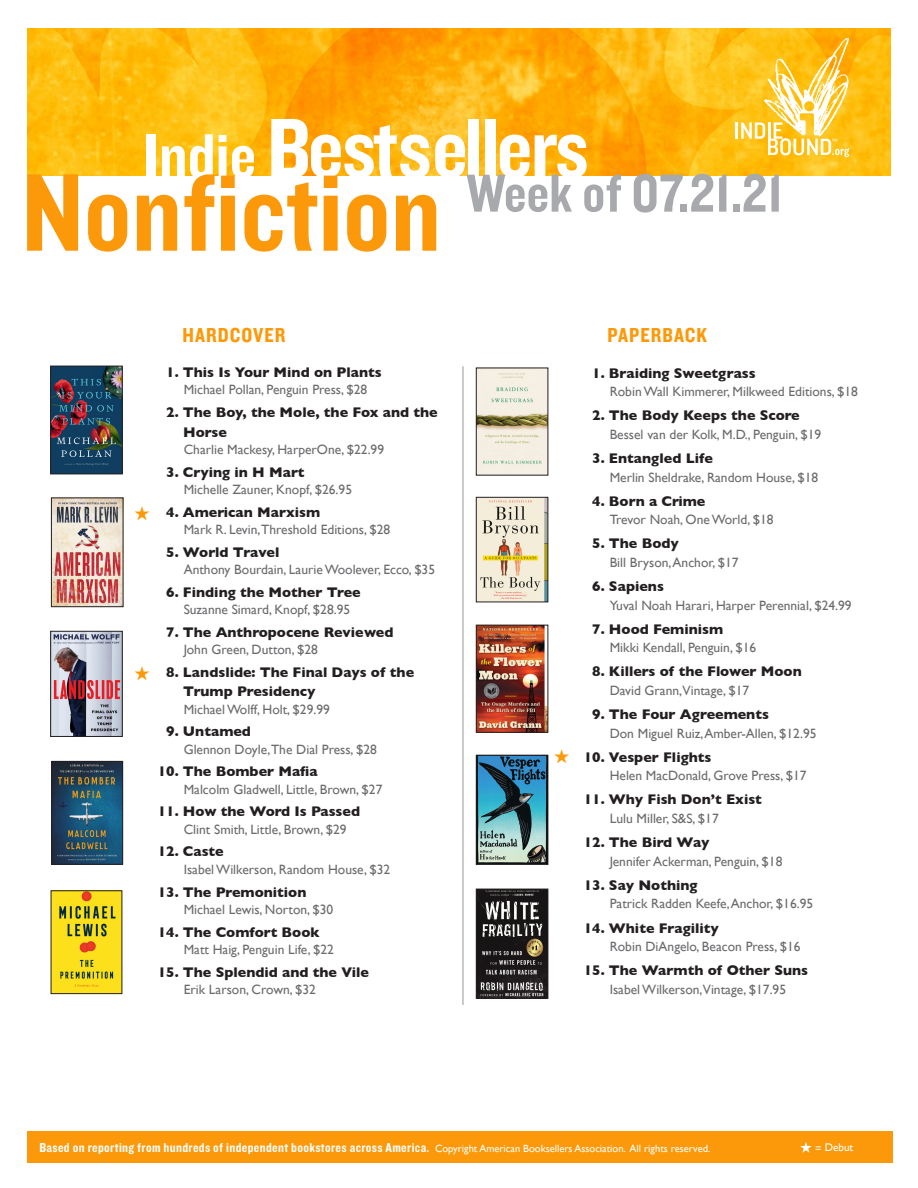
<style>
.page{position:relative;width:918px;height:1188px;background:#fff}
.page>*{position:absolute;margin:0;border:0;box-sizing:border-box;transform-origin:0 0}
.t1{font:114.6px "Knockout 50 Welterweight";color:#fc990a}
.t2{font:88.05px "Knockout 50 Welterweight";letter-spacing:-.03em;color:#fff}
.t3{font:55.5px "Knockout 50 Welterweight";color:#a8a9ad}
.t4{font:21px "Knockout 50 Welterweight";letter-spacing:.05em;color:#fc990a}
.BestsellerTitle{font:700 14.25px/19.5px "Gill Sans";color:#231f20}
.Body_Text_2{font:13.5px "Gill Sans";color:#6b6b6e}
.t5{font:13.5px "Knockout 50 Welterweight";letter-spacing:.025em;color:#fff}
.t6{font:11.1px "Gill Sans";color:#fff}
.s1{font-size:65.1px}
.s2{font-family:"Gill Sans";font-size:10.5px}
</style>
<div class="page">
<img style="left:27px;top:28px;width:864px;height:148px">
<hr style="left:463px;top:366px;width:1px;height:639px;background:#939598">
<div style="left:27px;top:1131px;width:865px;height:31px;background:#fc990a"></div>
<svg style="left:736px;top:38px;width:113px;height:119px"></svg>
<svg style="left:800px;top:1142px;width:12px;height:11px"></svg>
<img style="left:53px;top:500px;width:68px;height:105px">
<div style="left:51px;top:498px;width:72px;height:109px;border:1px solid #231f20"></div>
<img style="left:52px;top:368px;width:68px;height:104px">
<div style="left:50px;top:366px;width:72px;height:108px;border:1px solid #231f20"></div>
<img style="left:54px;top:763px;width:67px;height:99px">
<div style="left:52px;top:761px;width:71px;height:103px;border:1px solid #231f20"></div>
<img style="left:52px;top:633px;width:68px;height:102px">
<div style="left:50px;top:631px;width:72px;height:106px;border:1px solid #231f20"></div>
<img style="left:53px;top:893px;width:67px;height:99px">
<img style="left:478px;top:370px;width:68px;height:103px">
<div style="left:476px;top:368px;width:72px;height:107px;border:1px solid #231f20"></div>
<img style="left:478px;top:499px;width:68px;height:101px">
<div style="left:476px;top:497px;width:72px;height:105px;border:1px solid #231f20"></div>
<img style="left:478px;top:757px;width:68px;height:106px">
<div style="left:476px;top:755px;width:72px;height:110px;border:1px solid #231f20"></div>
<img style="left:478px;top:891px;width:68px;height:106px">
<div style="left:476px;top:889px;width:72px;height:110px;border:1px solid #231f20"></div>
<img style="left:478px;top:627px;width:68px;height:104px">
<div style="left:476px;top:625px;width:72px;height:108px;border:1px solid #231f20"></div>
<p class="t2" style="left:143px;top:90px;width:447px"><span class="s1">Indie</span> Bestsellers</p>
<p class="t1" style="left:22px;top:137px;width:421px">Nonfiction</p>
<p class="t3" style="left:466px;top:157px;width:318px">Week of 07.21.21</p>
<p class="t4" style="left:182px;top:321px;width:105px">HARDCOVER</p>
<p class="t4" style="left:608px;top:321px;width:101px">PAPERBACK</p>
<p class="BestsellerTitle" style="left:166px;top:362px;width:217px">1. This Is Your Mind on Plants</p>
<p class="Body_Text_2" style="left:184px;top:382px;width:185px">Michael Pollan, Penguin Press, $28</p>
<p class="BestsellerTitle" style="left:183px;top:402px;width:256px;text-indent:-17px">2. The Boy, the Mole, the Fox and the<br>Horse</p>
<p class="Body_Text_2" style="left:184px;top:441px;width:202px">Charlie Mackesy, HarperOne, $22.99</p>
<p class="BestsellerTitle" style="left:166px;top:462px;width:140px">3. Crying in H Mart</p>
<p class="Body_Text_2" style="left:184px;top:481px;width:170px">Michelle Zauner, Knopf, $26.95</p>
<p class="BestsellerTitle" style="left:166px;top:502px;width:156px">4. American Marxism</p>
<p class="Body_Text_2" style="left:184px;top:522px;width:208px">Mark R. Levin,Threshold Editions, $28</p>
<p class="BestsellerTitle" style="left:166px;top:542px;width:115px">5. World Travel</p>
<p class="Body_Text_2" style="left:184px;top:562px;width:253px">Anthony Bourdain, Laurie Woolever, Ecco, $35</p>
<p class="BestsellerTitle" style="left:166px;top:582px;width:196px">6. Finding the Mother Tree</p>
<p class="Body_Text_2" style="left:184px;top:602px;width:168px">Suzanne Simard, Knopf, $28.95</p>
<p class="BestsellerTitle" style="left:166px;top:622px;width:229px">7. The Anthropocene Reviewed</p>
<p class="Body_Text_2" style="left:184px;top:642px;width:136px">John Green, Dutton, $28</p>
<p class="BestsellerTitle" style="left:183px;top:662px;width:232px;text-indent:-17px">8. Landslide: The Final Days of the<br>Trump Presidency</p>
<p class="Body_Text_2" style="left:184px;top:701px;width:148px">Michael Wolff, Holt, $29.99</p>
<p class="BestsellerTitle" style="left:166px;top:722px;width:86px">9. Untamed</p>
<p class="Body_Text_2" style="left:184px;top:741px;width:195px">Glennon Doyle,The Dial Press, $28</p>
<p class="BestsellerTitle" style="left:158px;top:762px;width:161px">10. The Bomber Mafia</p>
<p class="Body_Text_2" style="left:184px;top:781px;width:200px">Malcolm Gladwell, Little, Brown, $27</p>
<p class="BestsellerTitle" style="left:158px;top:802px;width:204px">11. How the Word Is Passed</p>
<p class="Body_Text_2" style="left:184px;top:821px;width:164px">Clint Smith, Little, Brown, $29</p>
<p class="BestsellerTitle" style="left:158px;top:842px;width:67px">12. Caste</p>
<p class="Body_Text_2" style="left:184px;top:861px;width:208px">Isabel Wilkerson, Random House, $32</p>
<p class="BestsellerTitle" style="left:158px;top:882px;width:150px">13. The Premonition</p>
<p class="Body_Text_2" style="left:184px;top:901px;width:151px">Michael Lewis, Norton, $30</p>
<p class="BestsellerTitle" style="left:158px;top:922px;width:163px">14. The Comfort Book</p>
<p class="Body_Text_2" style="left:184px;top:941px;width:152px">Matt Haig, Penguin Life, $22</p>
<p class="BestsellerTitle" style="left:158px;top:962px;width:213px">15. The Splendid and the Vile</p>
<p class="Body_Text_2" style="left:184px;top:981px;width:134px">Erik Larson, Crown, $32</p>
<p class="BestsellerTitle" style="left:592px;top:363px;width:165px">1. Braiding Sweetgrass</p>
<p class="Body_Text_2" style="left:610px;top:384px;width:250px">Robin Wall Kimmerer, Milkweed Editions, $18</p>
<p class="BestsellerTitle" style="left:592px;top:405px;width:209px">2. The Body Keeps the Score</p>
<p class="Body_Text_2" style="left:610px;top:426px;width:213px">Bessel van der Kolk, M.D., Penguin, $19</p>
<p class="BestsellerTitle" style="left:592px;top:448px;width:122px">3. Entangled Life</p>
<p class="Body_Text_2" style="left:610px;top:469px;width:210px">Merlin Sheldrake, Random House, $18</p>
<p class="BestsellerTitle" style="left:592px;top:491px;width:115px">4. Born a Crime</p>
<p class="Body_Text_2" style="left:610px;top:512px;width:165px">Trevor Noah, One World, $18</p>
<p class="BestsellerTitle" style="left:592px;top:533px;width:88px">5. The Body</p>
<p class="Body_Text_2" style="left:610px;top:554px;width:130px">Bill Bryson, Anchor, $17</p>
<p class="BestsellerTitle" style="left:592px;top:576px;width:73px">6. Sapiens</p>
<p class="Body_Text_2" style="left:610px;top:597px;width:243px">Yuval Noah Harari, Harper Perennial, $24.99</p>
<p class="BestsellerTitle" style="left:592px;top:619px;width:132px">7. Hood Feminism</p>
<p class="Body_Text_2" style="left:610px;top:640px;width:148px">Mikki Kendall, Penguin, $16</p>
<p class="BestsellerTitle" style="left:592px;top:662px;width:211px">8. Killers of the Flower Moon</p>
<p class="Body_Text_2" style="left:610px;top:682px;width:141px">David Grann,Vintage, $17</p>
<p class="BestsellerTitle" style="left:592px;top:704px;width:178px">9. The Four Agreements</p>
<p class="Body_Text_2" style="left:610px;top:725px;width:208px">Don Miguel Ruiz, Amber-Allen, $12.95</p>
<p class="BestsellerTitle" style="left:584px;top:747px;width:129px">10. Vesper Flights</p>
<p class="Body_Text_2" style="left:610px;top:768px;width:198px">Helen MacDonald, Grove Press, $17</p>
<p class="BestsellerTitle" style="left:584px;top:790px;width:180px">11. Why Fish Donʼt Exist</p>
<p class="Body_Text_2" style="left:610px;top:811px;width:111px">Lulu Miller, S&amp;S, $17</p>
<p class="BestsellerTitle" style="left:584px;top:832px;width:127px">12. The Bird Way</p>
<p class="Body_Text_2" style="left:610px;top:853px;width:174px">Jennifer Ackerman, Penguin, $18</p>
<p class="BestsellerTitle" style="left:584px;top:875px;width:115px">13. Say Nothing</p>
<p class="Body_Text_2" style="left:610px;top:896px;width:205px">Patrick Radden Keefe, Anchor, $16.95</p>
<p class="BestsellerTitle" style="left:584px;top:918px;width:137px">14. White Fragility</p>
<p class="Body_Text_2" style="left:610px;top:939px;width:192px">Robin DiAngelo, Beacon Press, $16</p>
<p class="BestsellerTitle" style="left:584px;top:960px;width:226px">15. The Warmth of Other Suns</p>
<p class="Body_Text_2" style="left:610px;top:981px;width:178px">Isabel Wilkerson,Vintage, $17.95</p>
<p class="t5" style="left:39px;top:1139px;width:672px">Based on reporting from hundreds of independent bookstores across America. <span class="s2">Copyright American Booksellers Association. All rights reserved.</span></p>
<p class="t6" style="left:815px;top:1141px;width:40px">= Debut</p>
</div>
